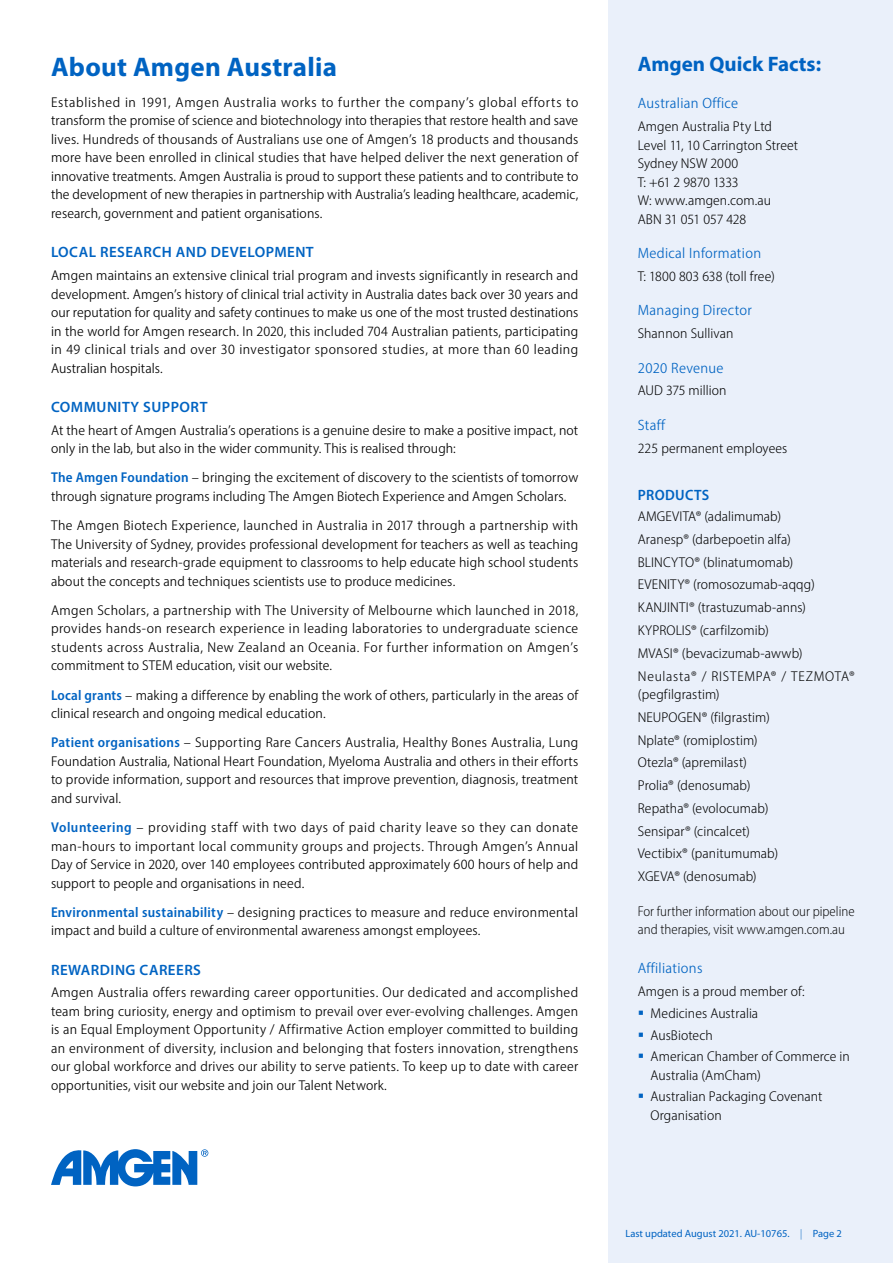
<style>
.page{position:relative;width:893px;height:1263px;background:#fff}
.page>*{position:absolute;margin:0;border:0;box-sizing:border-box;transform-origin:0 0}
.t1{font:27px "Myriad Variable Concept";letter-spacing:.23em;color:#0063c2}
.t2{font:21px "Myriad Variable Concept";letter-spacing:.2em;color:#0063c2}
.t3{font:15px "Myriad Variable Concept";letter-spacing:.23em;color:#0063c2}
.t4{font:15px "Myriad Variable Concept";letter-spacing:.175em;color:#0063c2}
.t5{font:15px "Myriad Variable Concept";letter-spacing:.145em;color:#0063c2}
.t6{font:15px "Myriad Variable Concept";letter-spacing:.105em;color:#0063c2}
.t7{font:15px "Myriad Variable Concept";letter-spacing:.255em;color:#0063c2}
.t8{font:15px "Myriad Variable Concept";letter-spacing:.09em;color:#0063c2}
.t9{font:15px "Myriad Variable Concept";letter-spacing:.15em;color:#0063c2}
.t10{font:15px "Myriad Variable Concept";letter-spacing:.225em;color:#0063c2}
.t11{font:14.25px/18.5px "Myriad Variable Concept";letter-spacing:.14em;color:#000}
.t12{font:14.25px/22.8px "Myriad Variable Concept";letter-spacing:.12em;color:#000}
.t13{font:14.25px/18.6px "Myriad Variable Concept";letter-spacing:.115em;color:#000}
.t14{font:14.25px/17.9px "Myriad Variable Concept";letter-spacing:.11em;color:#000}
.t15{font:14.25px "Myriad Variable Concept";letter-spacing:.105em;color:#000}
.t16{font:14.25px "Myriad Variable Concept";letter-spacing:.085em;color:#000}
.t17{font:10.5px "Myriad Pro";color:#0063c2}
.s1{color:#0063c2}
.s2{font-family:"Myriad Pro";font-weight:300}
.s3{font-weight:300}
</style>
<div class="page">
<div style="left:608px;top:0;width:285px;height:1263px;background:#eaf0fa"></div>
<svg style="left:51px;top:1149px;width:157px;height:37px"></svg>
<h1 class="t1" style="left:51px;top:51px;width:282px">About Amgen Australia</h1>
<p class="t11" style="left:51px;top:93px;width:529px">Established in 1991, Amgen Australia works to further the company’s global efforts to transform the promise of science and biotechnology into therapies that restore health and save lives. Hundreds of thousands of Australians use one of Amgen’s 18 products and thousands more have been enrolled in clinical studies that have helped deliver the next generation of innovative treatments. Amgen Australia is proud to support these patients and to contribute to the development of new therapies in partnership with Australia’s leading healthcare, academic, research, government and patient organisations.</p>
<p class="t3" style="left:51px;top:243px;width:261px">LOCAL RESEARCH AND DEVELOPMENT</p>
<p class="t11" style="left:51px;top:266px;width:527px;text-align:justify">Amgen maintains an extensive clinical trial program and invests significantly in research and development. Amgen’s history of clinical trial activity in Australia dates back over 30 years and our reputation for quality and safety continues to make us one of the most trusted destinations in the world for Amgen research. In 2020, this included 704 Australian patients, participating in 49 clinical trials and over 30 investigator sponsored studies, at more than 60 leading Australian hospitals.</p>
<p class="t7" style="left:51px;top:398px;width:155px">COMMUNITY SUPPORT</p>
<p class="t11" style="left:51px;top:421px;width:528px">At the heart of Amgen Australia’s operations is a genuine desire to make a positive impact, not only in the lab, but also in the wider community. This is realised through:</p>
<p class="t11" style="left:51px;top:468px;width:526px"><span class="s1">The Amgen Foundation</span> – bringing the excitement of discovery to the scientists of tomorrow through signature programs including The Amgen Biotech Experience and Amgen Scholars.</p>
<p class="t11" style="left:51px;top:516px;width:527px;text-align:justify">The Amgen Biotech Experience, launched in Australia in 2017 through a partnership with The University of Sydney, provides professional development for teachers as well as teaching materials and research-grade equipment to classrooms to help educate high school students about the concepts and techniques scientists use to produce medicines.</p>
<p class="t11" style="left:51px;top:601px;width:529px">Amgen Scholars, a partnership with The University of Melbourne which launched in 2018, provides hands-on research experience in leading laboratories to undergraduate science students across Australia, New Zealand an Oceania. For further information on Amgen’s commitment to STEM education, visit our website.</p>
<p class="t11" style="left:51px;top:685px;width:528px"><span class="s1">Local grants</span> – making a difference by enabling the work of others, particularly in the areas of clinical research and ongoing medical education.</p>
<p class="t11" style="left:51px;top:733px;width:528px;text-align:justify"><span class="s1">Patient organisations</span> – Supporting Rare Cancers Australia, Healthy Bones Australia, Lung Foundation Australia, National Heart Foundation, Myeloma Australia and others in their efforts to provide information, support and resources that improve prevention, diagnosis, treatment and survival.</p>
<p class="t11" style="left:51px;top:818px;width:528px;text-align:justify"><span class="s1">Volunteering</span> – providing staff with two days of paid charity leave so they can donate man‑hours to important local community groups and projects. Through Amgen’s Annual Day of Service in 2020, over 140 employees contributed approximately 600 hours of help and support to people and organisations in need.</p>
<p class="t11" style="left:51px;top:903px;width:528px"><span class="s1">Environmental sustainability</span> – designing practices to measure and reduce environmental impact and build a culture of environmental awareness amongst employees.</p>
<p class="t3" style="left:51px;top:961px;width:149px">REWARDING CAREERS</p>
<p class="t11" style="left:51px;top:983px;width:528px;text-align:justify">Amgen Australia offers rewarding career opportunities. Our dedicated and accomplished team bring curiosity, energy and optimism to prevail over ever-evolving challenges. Amgen is an Equal Employment Opportunity / Affirmative Action employer committed to building an environment of diversity, inclusion and belonging that fosters innovation, strengthens our global workforce and drives our ability to serve patients. To keep up to date with career opportunities, visit our website and join our Talent Network.</p>
<h2 class="t2" style="left:638px;top:52px;width:183px">Amgen Quick Facts:</h2>
<p class="t6" style="left:638px;top:94px;width:100px">Australian O ffice</p>
<p class="t13" style="left:638px;top:117px;width:161px">Amgen Australia Pty Ltd<br>Level 11, 10 Carrington Street<br>Sydney NSW 2000<br>T: +61 2 9870 1333<br>W: www.amgen.com.au<br>ABN 31 051 057 428</p>
<p class="t5" style="left:638px;top:244px;width:123px">Medical Information</p>
<p class="t15" style="left:638px;top:268px;width:138px">T: 1800 803 638 (toll free)</p>
<p class="t4" style="left:638px;top:302px;width:114px">Managing Director</p>
<p class="t13" style="left:638px;top:324px;width:95px">Shannon Sullivan</p>
<p class="t9" style="left:638px;top:359px;width:85px">2020 Revenue</p>
<p class="t16" style="left:638px;top:382px;width:88px">AUD 375 million</p>
<p class="t4" style="left:638px;top:416px;width:28px">Staff</p>
<p class="t11" style="left:638px;top:439px;width:150px">225 permanent employees</p>
<p class="t10" style="left:638px;top:487px;width:70px">PRODUCTS</p>
<p class="t11" style="left:638px;top:505px;width:218px;line-height:22.8px">AMGEVITA<span class="s2">®</span> (adalimumab)<br>Aranesp<span class="s2">®</span> (darbepoetin alfa)<br>BLINCYTO<span class="s2">®</span> (blinatumomab)<br>EVENITY<span class="s2">®</span> (romosozumab-aqqg)<br>KANJINTI<span class="s2">®</span> (trastuzumab-anns)<br>KYPROLIS<span class="s2">®</span> (carfilzomib)<br>MVASI<span class="s2">®</span> (bevacizumab-awwb)<br>Neulasta<span class="s2">®</span> / RISTEMPA<span class="s2">®</span> / TEZMOTA<span class="s2">®</span></p>
<p class="t12" style="left:638px;top:683px;width:142px">(pegfilgrastim)<br>NEUPO GEN<span class="s2">®</span> (filgrastim)<br>Nplate<span class="s2">®</span> (romiplostim)<br>O tezla<span class="s2">®</span> (apremilast)<br>Prolia<span class="s2">®</span> (denosumab)<br>Repatha<span class="s2">®</span> (evolocumab)<br>Sensipar<span class="s2">®</span> (cincalcet)<br>Vectibix<span class="s2">®</span> (panitumumab)<br>XGEVA<span class="s2">®</span> (denosumab)</p>
<p class="t14" style="left:638px;top:902px;width:217px">For further information about our pipeline and therapies, visit www.amgen.com.au</p>
<p class="t8" style="left:638px;top:959px;width:65px">Affiliations</p>
<p class="t11" style="left:651px;top:980px;width:199px;line-height:21.9px;text-indent:-13px">Amgen is a proud member of:<br>Medicines Australia<br>AusBiotech<br>American Chamber of Commerce in</p>
<p class="t12" style="left:651px;top:1064px;width:172px;line-height:21.5px">Australia (AmCham)<br>Australian Packaging Covenant</p>
<p class="t14" style="left:651px;top:1106px;width:71px">O rganisation</p>
<p class="t17" style="left:625px;top:1227px;width:218px">Last updated August 2021. AU-10765. <span class="s3">|</span> Page 2</p>
</div>
